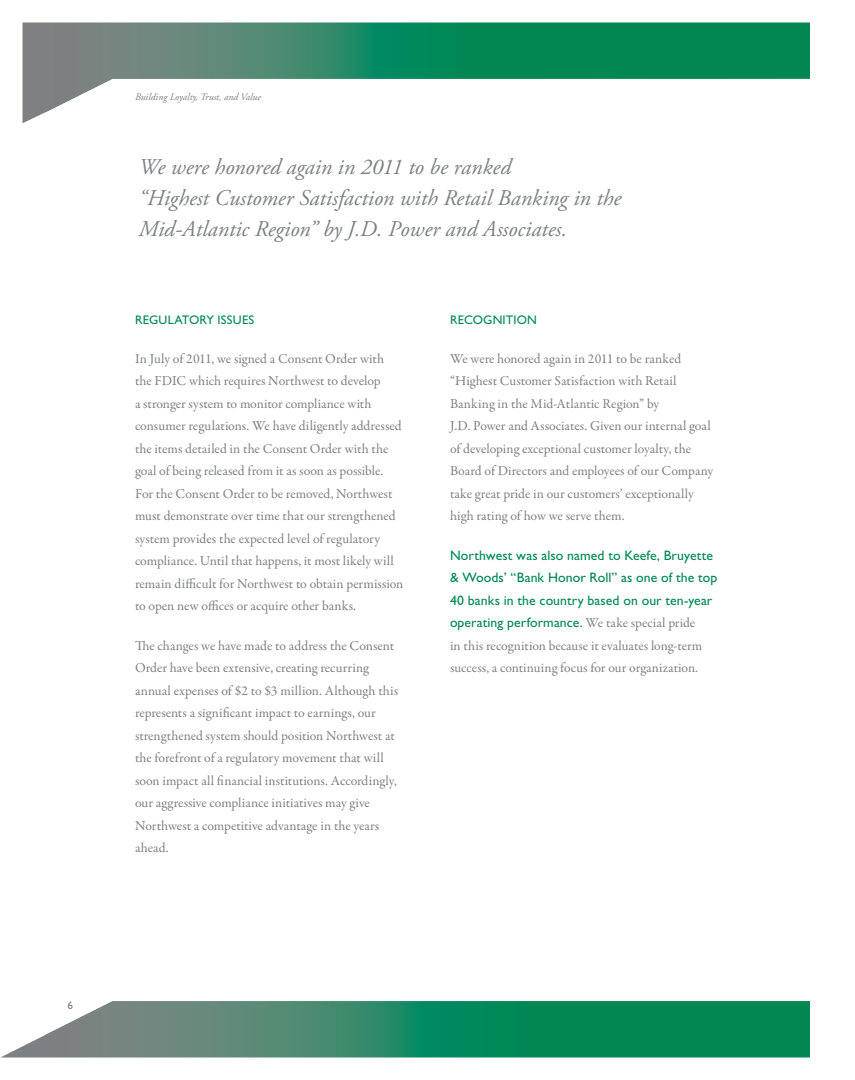
<style>
.page{position:relative;width:855px;height:1080px;background:#fff}
.page>*{position:absolute;margin:0;border:0;box-sizing:border-box;transform-origin:0 0}
.t1{font:italic 22.5px/31.2px "Adobe Garamond Pro";color:#7e8082}
.t2{font:13.75px/22.5px "Garamond Premr Pro";color:#7e8082}
.t3{font:13.75px/22.5px "Gill Sans Std";letter-spacing:.005em;color:#008752}
.t4{font:12.5px "Gill Sans Std";letter-spacing:.015em;color:#008752}
.t5{font:11.25px "Gill Sans Std";color:#7e8082}
.t6{font:italic 10px "Adobe Garamond Pro";color:#7e8082}
.s1{font-family:"Garamond Premr Pro";color:#7e8082}
</style>
<div class="page">
<svg style="left:22px;top:22px;width:788px;height:101px"></svg>
<svg style="left:1px;top:1001px;width:809px;height:56px;background:#399070"></svg>
<p class="t5" style="left:68px;top:1001px;width:7px">6</p>
<p class="t6" style="left:135px;top:92px;width:128px">Building Loyalty, Trust, and Value</p>
<h1 class="t1" style="left:139px;top:152px;width:484px">We were honored again in 2011 to be ranked<br>“Highest Customer Satisfaction with Retail Banking in the<br>Mid-Atlantic Region” by J.D. Power and Associates.</h1>
<p class="t4" style="left:135px;top:315px;width:121px">REGULATORY ISSUES</p>
<p class="t2" style="left:135px;top:348px;width:270px">In July of 2011, we signed a Consent Order with the FDIC which requires Northwest to develop<br>a stronger system to monitor compliance with consumer regulations. We have diligently addressed the items detailed in the Consent Order with the goal of being released from it as soon as possible.<br>For the Consent Order to be removed, Northwest must demonstrate over time that our strengthened system provides the expected level of regulatory compliance. Until that happens, it most likely will remain difficult for Northwest to obtain permission to open new offices or acquire other banks.</p>
<p class="t2" style="left:135px;top:635px;width:265px">The changes we have made to address the Consent Order have been extensive, creating recurring annual expenses of $2 to $3 million. Although this represents a significant impact to earnings, our strengthened system should position Northwest at the forefront of a regulatory movement that will soon impact all financial institutions. Accordingly, our aggressive compliance initiatives may give Northwest a competitive advantage in the years ahead.</p>
<p class="t4" style="left:450px;top:315px;width:89px">RECOGNITION</p>
<p class="t2" style="left:450px;top:348px;width:265px">We were honored again in 2011 to be ranked “Highest Customer Satisfaction with Retail Banking in the Mid-Atlantic Region” by<br>J.D. Power and Associates. Given our internal goal of developing exceptional customer loyalty, the Board of Directors and employees of our Company take great pride in our customers’ exceptionally high rating of how we serve them.</p>
<p class="t3" style="left:450px;top:545px;width:269px">Northwest was also named to Keefe, Bruyette &amp; Woods’ “Bank Honor Roll” as one of the top 40 banks in the country based on our ten-year operating performance. <span class="s1">We take special pride</span></p>
<p class="t2" style="left:450px;top:635px;width:254px">in this recognition because it evaluates long-term success, a continuing focus for our organization.</p>
</div>
